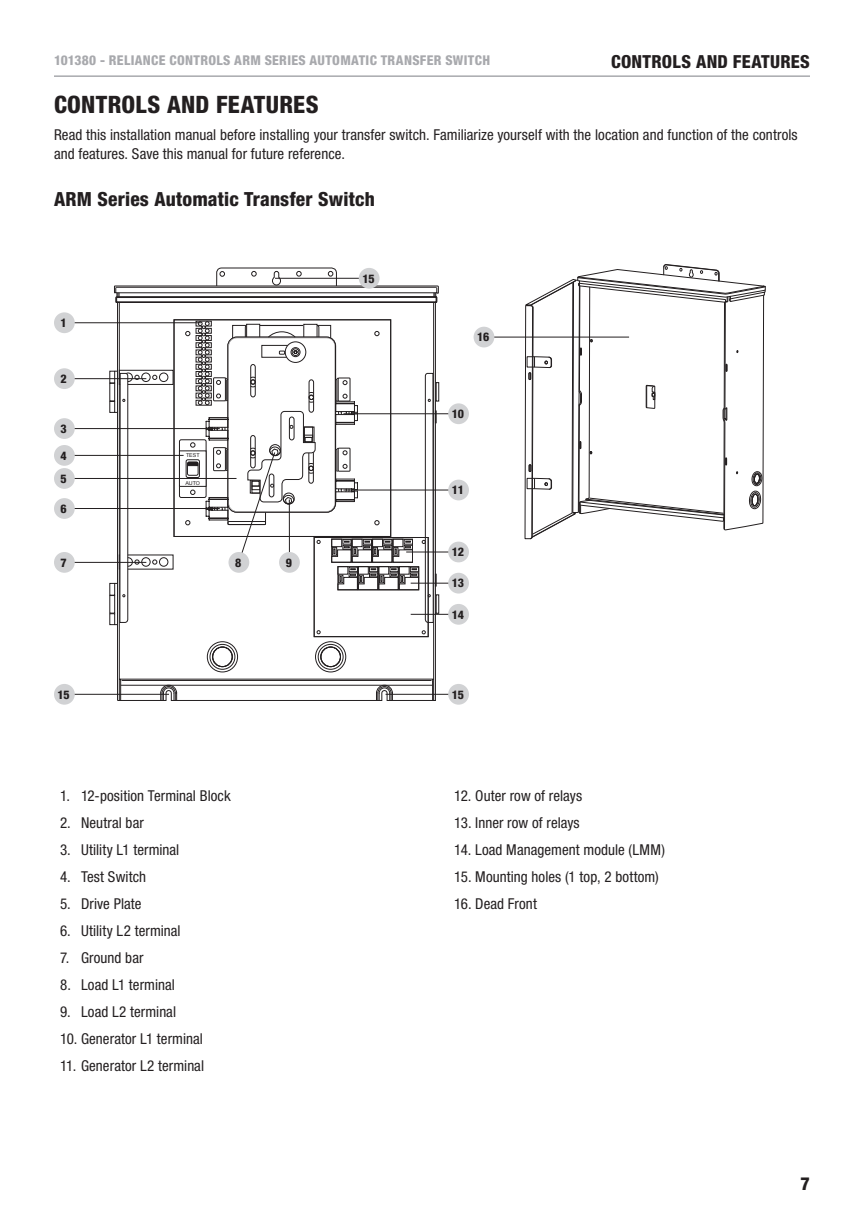
<style>
.page{position:relative;width:864px;height:1215px;background:#fff}
.page>*{position:absolute;margin:0;border:0;box-sizing:border-box;transform-origin:0 0}
.t1{font:800 condensed 24px "Helvetica Neue LT Std";letter-spacing:.015em;color:#231f20}
.t2{font:800 condensed 19.5px "Helvetica Neue LT Std";letter-spacing:.01em;color:#231f20}
.t3{font:800 condensed 18px "Helvetica Neue LT Std";color:#231f20}
.t4{font:condensed 15px/19.5px "Helvetica Neue LT Std";letter-spacing:.005em;color:#231f20}
.t5{font:800 condensed 13.5px "Helvetica Neue LT Std";letter-spacing:.02em;color:#a8a9ad}
.t6{font:800 condensed 12px "Helvetica Neue LT Std";letter-spacing:-.02em;color:#231f20}
.t7{font:5.4px "Arial";color:#231f20}
</style>
<div class="page">
<hr style="left:54px;top:75px;width:756px;height:2px;background:#a8a9ad">
<svg style="left:114px;top:267px;width:325px;height:36px"></svg>
<hr style="left:116px;top:287px;width:321px;height:1px;background:#231f20">
<svg style="left:117px;top:302px;width:319px;height:399px"></svg>
<div style="left:109px;top:371px;width:6px;height:12px;border:1px solid #231f20"></div>
<div style="left:109px;top:383px;width:6px;height:18px;border:1px solid #231f20"></div>
<div style="left:109px;top:401px;width:6px;height:12px;border:1px solid #231f20"></div>
<div style="left:109px;top:583px;width:6px;height:13px;border:1px solid #231f20"></div>
<div style="left:109px;top:595px;width:6px;height:18px;border:1px solid #231f20"></div>
<div style="left:109px;top:613px;width:6px;height:12px;border:1px solid #231f20"></div>
<div style="left:436px;top:382px;width:3px;height:19px;border:1px solid #231f20"></div>
<div style="left:436px;top:594px;width:3px;height:20px;border:1px solid #231f20"></div>
<div style="left:119px;top:370px;width:54px;height:15px;border:1px solid #231f20"></div>
<div style="left:141px;top:373px;width:9px;height:9px;border:1px solid #231f20;border-radius:50%"></div>
<div style="left:159px;top:373px;width:9px;height:9px;border:1px solid #231f20;border-radius:50%"></div>
<div style="left:124px;top:373px;width:9px;height:9px;border:1px solid #231f20;border-radius:50%"></div>
<svg style="left:135px;top:375px;width:4px;height:5px"></svg>
<svg style="left:152px;top:375px;width:5px;height:5px"></svg>
<div style="left:141px;top:557px;width:9px;height:10px;border:1px solid #231f20;border-radius:50%"></div>
<div style="left:159px;top:557px;width:9px;height:10px;border:1px solid #231f20;border-radius:50%"></div>
<div style="left:124px;top:557px;width:9px;height:10px;border:1px solid #231f20;border-radius:50%"></div>
<svg style="left:135px;top:560px;width:4px;height:5px"></svg>
<svg style="left:152px;top:560px;width:5px;height:5px"></svg>
<svg style="left:115px;top:371px;width:13px;height:254px"></svg>
<svg style="left:119px;top:678px;width:315px;height:23px"></svg>
<div style="left:207px;top:641px;width:31px;height:31px;border:1px solid #231f20;border-radius:50%"></div>
<div style="left:210px;top:644px;width:25px;height:26px;border:1px solid #231f20;border-radius:50%"></div>
<div style="left:212px;top:647px;width:21px;height:20px;border:1px solid #231f20;border-radius:50%"></div>
<div style="left:315px;top:641px;width:31px;height:31px;border:1px solid #231f20;border-radius:50%"></div>
<div style="left:318px;top:644px;width:25px;height:26px;border:1px solid #231f20;border-radius:50%"></div>
<div style="left:321px;top:647px;width:20px;height:20px;border:1px solid #231f20;border-radius:50%"></div>
<hr style="left:121px;top:685px;width:311px;height:1px;background:#231f20">
<div style="left:314px;top:537px;width:115px;height:100px;border:1px solid #231f20"></div>
<svg style="left:317px;top:630px;width:4px;height:4px"></svg>
<svg style="left:422px;top:630px;width:4px;height:4px"></svg>
<div style="left:179px;top:440px;width:27px;height:57px;background:#fff;border-radius:2px"></div>
<div style="left:179px;top:440px;width:27px;height:58px;border:1px solid #231f20;border-radius:2px"></div>
<div style="left:179px;top:451px;width:27px;height:36px;border:1px solid #231f20"></div>
<svg style="left:525px;top:264px;width:241px;height:276px"></svg>
<hr style="left:64px;top:322px;width:137px;height:1px;background:#231f20">
<div style="left:54px;top:312px;width:21px;height:21px;background:#d1d2d4;border-radius:50%"></div>
<hr style="left:64px;top:378px;width:82px;height:1px;background:#231f20">
<div style="left:54px;top:368px;width:21px;height:21px;background:#d1d2d4;border-radius:50%"></div>
<hr style="left:343px;top:413px;width:116px;height:1px;background:#231f20">
<div style="left:448px;top:403px;width:21px;height:21px;background:#d1d2d4;border-radius:50%"></div>
<hr style="left:343px;top:490px;width:116px;height:1px;background:#231f20">
<div style="left:448px;top:480px;width:21px;height:20px;background:#d1d2d4;border-radius:50%"></div>
<hr style="left:406px;top:552px;width:53px;height:1px;background:#231f20">
<div style="left:448px;top:542px;width:21px;height:20px;background:#d1d2d4;border-radius:50%"></div>
<hr style="left:411px;top:583px;width:48px;height:1px;background:#231f20">
<div style="left:448px;top:573px;width:21px;height:21px;background:#d1d2d4;border-radius:50%"></div>
<hr style="left:411px;top:614px;width:48px;height:1px;background:#231f20">
<div style="left:448px;top:604px;width:21px;height:21px;background:#d1d2d4;border-radius:50%"></div>
<hr style="left:386px;top:694px;width:73px;height:1px;background:#231f20">
<div style="left:448px;top:684px;width:21px;height:21px;background:#d1d2d4;border-radius:50%"></div>
<hr style="left:275px;top:278px;width:94px;height:1px;background:#231f20">
<div style="left:359px;top:268px;width:21px;height:21px;background:#d1d2d4;border-radius:50%"></div>
<hr style="left:64px;top:562px;width:82px;height:1px;background:#231f20">
<div style="left:54px;top:552px;width:21px;height:21px;background:#d1d2d4;border-radius:50%"></div>
<hr style="left:64px;top:694px;width:105px;height:1px;background:#231f20">
<div style="left:54px;top:684px;width:21px;height:21px;background:#d1d2d4;border-radius:50%"></div>
<svg style="left:185px;top:321px;width:252px;height:302px"></svg>
<div style="left:229px;top:552px;width:20px;height:21px;background:#d1d2d4;border-radius:50%"></div>
<hr style="left:64px;top:428px;width:156px;height:1px;background:#231f20">
<div style="left:54px;top:418px;width:21px;height:21px;background:#d1d2d4;border-radius:50%"></div>
<hr style="left:64px;top:508px;width:156px;height:1px;background:#231f20">
<div style="left:54px;top:498px;width:21px;height:21px;background:#d1d2d4;border-radius:50%"></div>
<hr style="left:64px;top:478px;width:173px;height:1px;background:#231f20">
<div style="left:54px;top:468px;width:21px;height:21px;background:#d1d2d4;border-radius:50%"></div>
<hr style="left:64px;top:455px;width:120px;height:1px;background:#231f20">
<div style="left:54px;top:445px;width:21px;height:21px;background:#d1d2d4;border-radius:50%"></div>
<hr style="left:484px;top:337px;width:145px;height:1px;background:#231f20">
<div style="left:474px;top:327px;width:20px;height:20px;background:#d1d2d4;border-radius:50%"></div>
<p class="t5" style="left:54px;top:52px;width:71px">101380 - RELIANCE</p>
<p class="t5" style="left:169px;top:52px;width:17px">CONTROLS</p>
<p class="t5" style="left:234px;top:52px;width:46px">ARM SERIES</p>
<p class="t5" style="left:310px;top:52px;width:17px">AUTOMATIC</p>
<p class="t5" style="left:381px;top:52px;width:16px">TRANSFER</p>
<p class="t5" style="left:445px;top:52px;width:16px">SWITCH</p>
<p class="t3" style="left:611px;top:50px;width:21px">CONTROLS</p>
<p class="t3" style="left:696px;top:50px;width:12px">AND</p>
<p class="t3" style="left:733px;top:50px;width:20px">FEATURES</p>
<h1 class="t1" style="left:54px;top:89px;width:266px">CONTROLS AND FEATURES</h1>
<p class="t4" style="left:54px;top:125px;width:745px">Read this installation manual before installing your transfer switch. Familiarize yourself with the location and function of the controls and features. Save this manual for future reference.</p>
<h2 class="t2" style="left:54px;top:187px;width:322px">ARM SERIES AUTOMATIC TRANSFER SWITCH</h2>
<p class="t6" style="left:61px;top:315px;width:8px">1</p>
<p class="t6" style="left:61px;top:371px;width:8px">2</p>
<p class="t6" style="left:61px;top:421px;width:8px">3</p>
<p class="t6" style="left:61px;top:448px;width:8px">4</p>
<p class="t6" style="left:61px;top:471px;width:8px">5</p>
<p class="t6" style="left:61px;top:501px;width:8px">6</p>
<p class="t6" style="left:61px;top:555px;width:8px">7</p>
<p class="t6" style="left:58px;top:687px;width:14px">15</p>
<p class="t7" style="left:186px;top:452px;width:15px">TEST</p>
<p class="t7" style="left:185px;top:479px;width:16px">AUTO</p>
<p class="t6" style="left:235px;top:555px;width:8px">8</p>
<p class="t6" style="left:286px;top:555px;width:8px">9</p>
<p class="t4" style="left:60px;top:786px;width:172px">1. 12-position Terminal Block</p>
<p class="t4" style="left:60px;top:813px;width:85px">2. Neutral bar</p>
<p class="t4" style="left:60px;top:840px;width:121px">3. Utility L1 terminal</p>
<p class="t4" style="left:60px;top:867px;width:88px">4. Test Switch</p>
<p class="t4" style="left:60px;top:894px;width:83px">5. Drive Plate</p>
<p class="t4" style="left:60px;top:921px;width:122px">6. Utility L2 terminal</p>
<p class="t4" style="left:60px;top:948px;width:85px">7. Ground bar</p>
<p class="t4" style="left:60px;top:975px;width:116px">8. Load L1 terminal</p>
<p class="t4" style="left:60px;top:1002px;width:118px">9. Load L2 terminal</p>
<p class="t4" style="left:60px;top:1029px;width:144px">10. Generator L1 terminal</p>
<p class="t4" style="left:60px;top:1056px;width:146px">11. Generator L2 terminal</p>
<p class="t6" style="left:362px;top:271px;width:14px">15</p>
<p class="t6" style="left:477px;top:330px;width:14px">16</p>
<p class="t6" style="left:452px;top:406px;width:14px">10</p>
<p class="t6" style="left:452px;top:483px;width:13px">11</p>
<p class="t6" style="left:452px;top:545px;width:14px">12</p>
<p class="t6" style="left:452px;top:576px;width:14px">13</p>
<p class="t6" style="left:452px;top:607px;width:14px">14</p>
<p class="t6" style="left:452px;top:687px;width:14px">15</p>
<p class="t4" style="left:454px;top:786px;width:129px">12. Outer row of relays</p>
<p class="t4" style="left:454px;top:813px;width:127px">13. Inner row of relays</p>
<p class="t4" style="left:454px;top:840px;width:212px">14. Load Management module (LMM)</p>
<p class="t4" style="left:454px;top:867px;width:206px">15. Mounting holes (1 top, 2 bottom)</p>
<p class="t4" style="left:454px;top:894px;width:84px">16. Dead Front</p>
<p class="t3" style="left:801px;top:1172px;width:11px">7</p>
</div>
